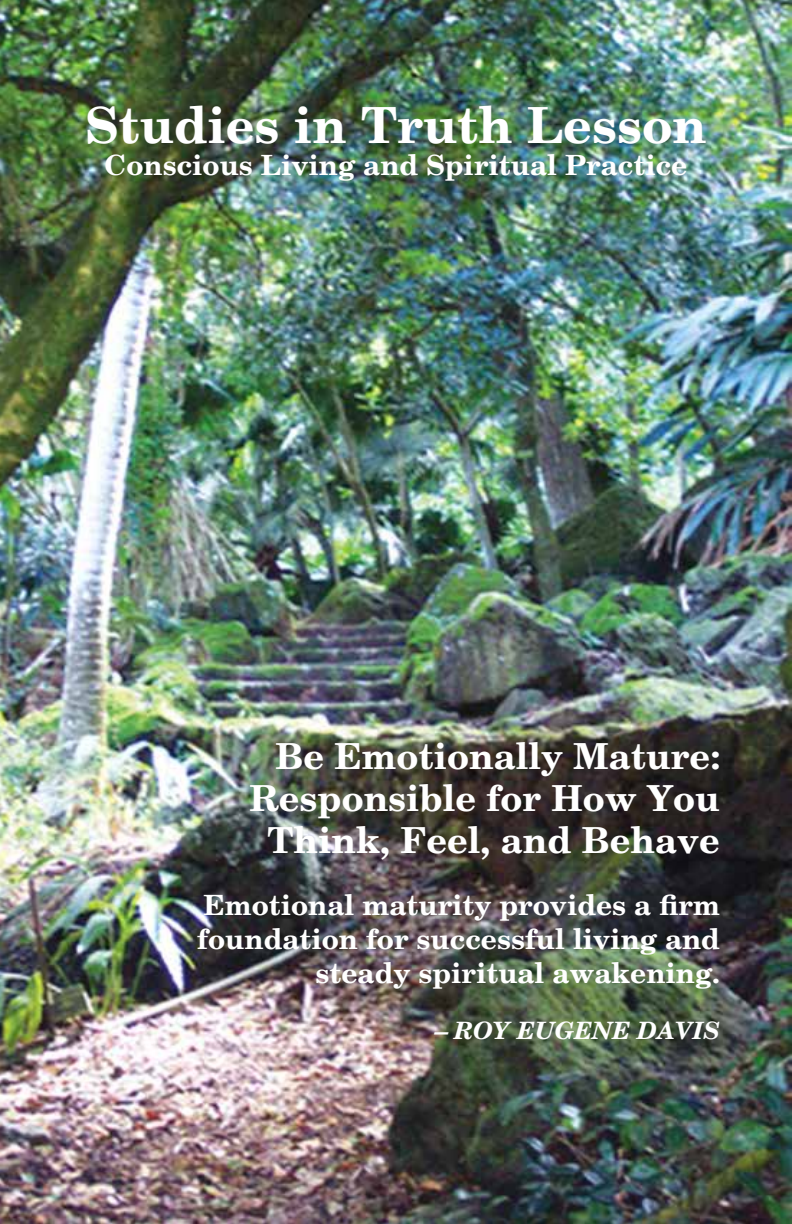
<style>
.page{position:relative;width:792px;height:1224px;background:#fff}
.page>*{position:absolute;margin:0;border:0;box-sizing:border-box;transform-origin:0 0}
.t1{font:700 50px "New Century Schlbk";color:#fff}
.t2{font:700 36px/42px "New Century Schlbk";color:#fff;text-align:right}
.t3{font:700 28px/34px "New Century Schlbk";color:#fff;text-align:right}
.t4{font:italic 700 24px "New Century Schlbk";color:#fff}
</style>
<div class="page">
<img style="left:0;top:0;width:792px;height:1224px">
<h1 class="t1" style="left:85px;top:93px;width:623px">Studies in Truth Lesson</h1>
<p class="t3" style="left:105px;top:147px;width:584px">Conscious Living and Spiritual Practice</p>
<p class="t2" style="left:250px;top:734px;width:472px">Be Emotionally Mature:<br>Responsible for How You<br>Think, Feel, and Behave</p>
<p class="t3" style="left:197px;top:887px;width:524px">Emotional maturity provides a firm foundation for successful living and steady spiritual awakening.</p>
<p class="t4" style="left:435px;top:1015px;width:286px">– ROY EUGENE DAVIS</p>
</div>
